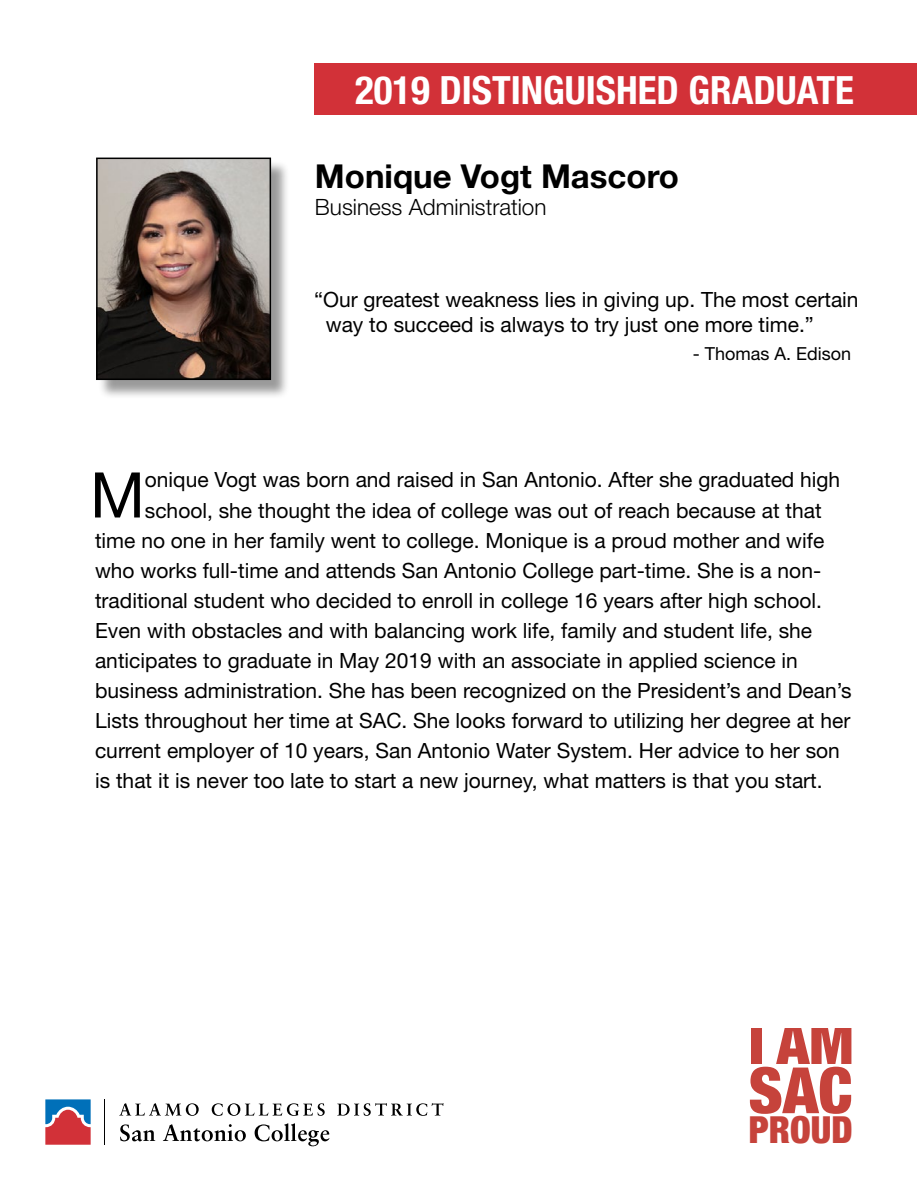
<style>
.page{position:relative;width:918px;height:1188px;background:#fff}
.page>*{position:absolute;margin:0;border:0;box-sizing:border-box;transform-origin:0 0}
.t1{font:900 condensed 63.9px "Helvetica Neue";color:#c6433b}
.t2{font:63px "Helvetica Neue LT Std";color:#000}
.t3{font:900 condensed 58.5px "Helvetica Neue";color:#c6433b}
.t4{font:700 condensed 39px "Helvetica Neue LT Std";color:#fff}
.t5{font:900 condensed 37.2px "Helvetica Neue";color:#c6433b}
.t6{font:700 33px "Helvetica Neue LT Std";color:#000}
.t7{font:300 22.5px "Helvetica Neue LT Std";color:#000}
.t8{font:21px/25.2px "Helvetica Neue LT Std";color:#000}
.t9{font:18px "Helvetica Neue LT Std";color:#000}
</style>
<div class="page">
<div style="left:314px;top:63px;width:603px;height:52px;background:#d23138"></div>
<svg style="left:45px;top:1099px;width:46px;height:46px"></svg>
<svg style="left:119px;top:1103px;width:324px;height:13px"></svg>
<svg style="left:120px;top:1123px;width:209px;height:23px"></svg>
<hr style="left:104px;top:1099px;width:1px;height:46px;background:#000">
<div style="left:98px;top:159px;width:192px;height:240px;background:#000;opacity:.4"></div>
<img style="left:99px;top:161px;width:169px;height:216px">
<div style="left:96px;top:158px;width:175px;height:222px;border:2px solid #000"></div>
<h3 class="t4" style="left:355px;top:67px;width:500px">2019 DISTINGUISHED GRADUATE</h3>
<h3 class="t6" style="left:315px;top:156px;width:366px">Monique Vogt Mascoro</h3>
<p class="t7" style="left:315px;top:193px;width:233px">Business Administration</p>
<p class="t8" style="left:326px;top:287px;width:534px;text-indent:-12px">“Our greatest weakness lies in giving up. The most certain way to succeed is always to try just one more time.”</p>
<p class="t9" style="left:693px;top:342px;width:160px">- Thomas A. Edison</p>
<h2 class="t2" style="left:90px;top:458px;width:56px">M</h2>
<p class="t8" style="left:145px;top:467px;width:697px">onique Vogt was born and raised in San Antonio. After she graduated high</p>
<p class="t8" style="left:145px;top:497px;width:678px">school, she thought the idea of college was out of reach because at that</p>
<p class="t8" style="left:95px;top:527px;width:731px">time no one in her family went to college. Monique is a proud mother and wife</p>
<p class="t8" style="left:95px;top:557px;width:728px">who works full-time and attends San Antonio College part-time. She is a non-</p>
<p class="t8" style="left:95px;top:587px;width:728px">traditional student who decided to enroll in college 16 years after high school.</p>
<p class="t8" style="left:95px;top:617px;width:719px">Even with obstacles and with balancing work life, family and student life, she</p>
<p class="t8" style="left:95px;top:647px;width:704px">anticipates to graduate in May 2019 with an associate in applied science in</p>
<p class="t8" style="left:95px;top:677px;width:758px">business administration. She has been recognized on the President’s and Dean’s</p>
<p class="t8" style="left:95px;top:707px;width:757px">Lists throughout her time at SAC. She looks forward to utilizing her degree at her</p>
<p class="t8" style="left:95px;top:737px;width:746px">current employer of 10 years, San Antonio Water System. Her advice to her son</p>
<p class="t8" style="left:95px;top:767px;width:729px">is that it is never too late to start a new journey, what matters is that you start.</p>
<h3 class="t3" style="left:748px;top:995px;width:107px">I AM</h3>
<h1 class="t1" style="left:748px;top:1038px;width:106px">SAC</h1>
<h3 class="t5" style="left:749px;top:1099px;width:105px">PROUD</h3>
</div>
